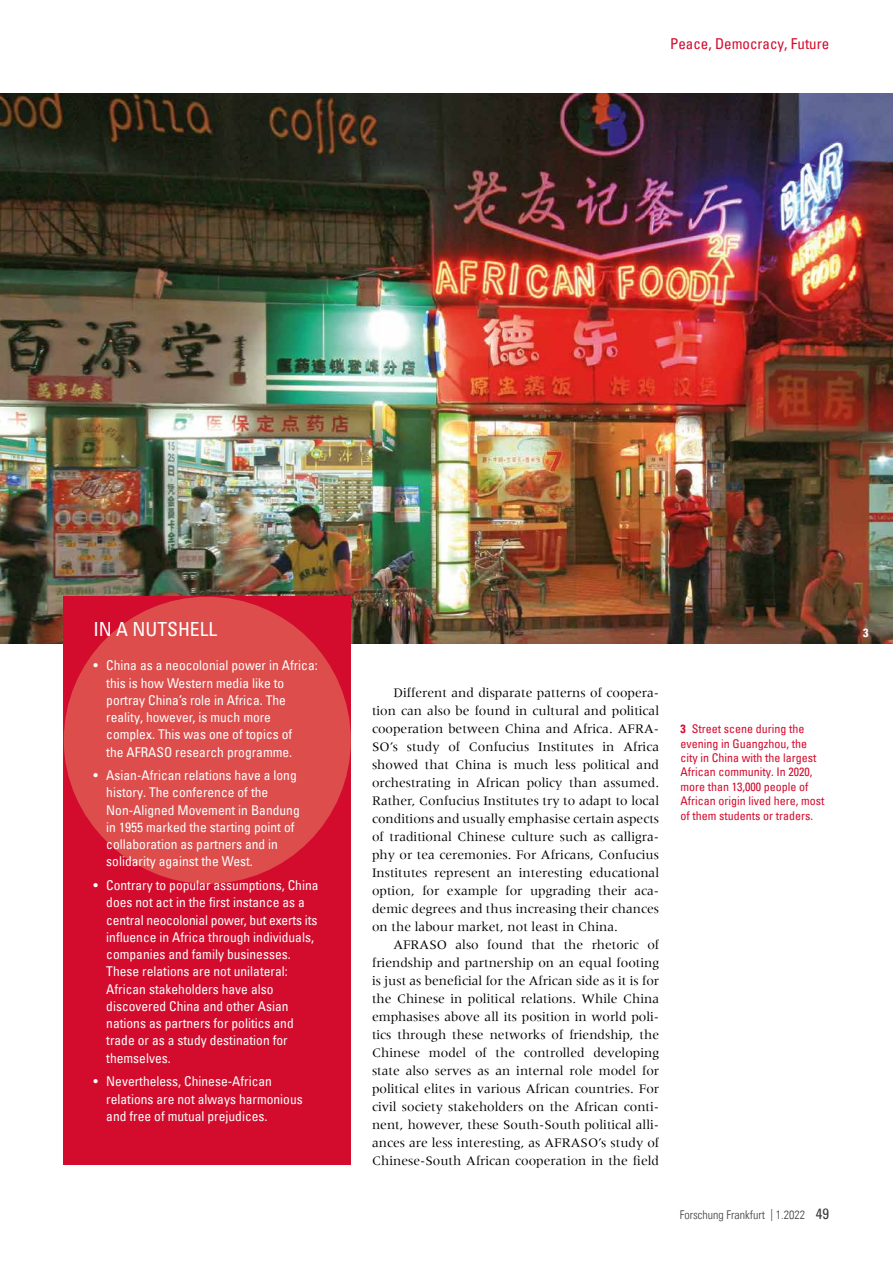
<style>
.page{position:relative;width:893px;height:1263px;background:#fff}
.page>*{position:absolute;margin:0;border:0;box-sizing:border-box;transform-origin:0 0}
.t1{font:condensed 19.5px "Univers Com 57";color:#fff}
.t2{font:condensed 15px "Univers Com 57";color:#d30b2c}
.t3{font:13.5px/18px "Meridien";color:#000;text-align:justify}
.t4{font:condensed 13.5px/17.2px "Univers Com 57";color:#fff}
.t5{font:condensed 12px/14.4px "Univers Com 57";color:#d30b2c}
.t6{font:12px "Univers Com 47 Light Cond";color:#3c3c3b}
.t7{font:12px "Univers Com 67 Bold Cond";color:#fff}
.s1{font-family:"Univers Com 67 Bold Cond";font-stretch:normal}
.s2{font-family:"Univers Com 57";font-stretch:condensed;font-size:15px}
</style>
<div class="page">
<img style="left:0;top:94px;width:893px;height:549px">
<div style="left:64px;top:596px;width:287px;height:569px;background:#d30b2c"></div>
<div style="left:64px;top:597px;width:287px;height:287px;background:#dc4d4b;border-radius:50%"></div>
<p class="t2" style="left:670px;top:34px;width:161px">Peace, Democracy, Future</p>
<h1 class="t1" style="left:94px;top:617px;width:125px">IN A NUTSHELL</h1>
<p class="t4" style="left:106px;top:657px;width:213px;text-indent:-13px">• China as a neocolonial power in Africa: this is how Western media like to portray China’s role in Africa. The reality, however, is much more complex. This was one of topics of<br>the AFRASO research programme.</p>
<p class="t4" style="left:106px;top:767px;width:195px;text-indent:-13px">• Asian-African relations have a long history. The conference of the Non-Aligned Movement in Bandung in 1955 marked the starting point of collaboration as partners and in solidarity against the West.</p>
<p class="t4" style="left:106px;top:876px;width:214px;text-indent:-13px">• Contrary to popular assumptions, China does not act in the first instance as a central neocolonial power, but exerts its influence in Africa through individuals, companies and family businesses.<br>These relations are not unilateral:<br>African stakeholders have also discovered China and other Asian nations as partners for politics and trade or as a study destination for themselves.</p>
<p class="t4" style="left:106px;top:1073px;width:198px;text-indent:-13px">• Nevertheless, Chinese-African relations are not always harmonious and free of mutual prejudices.</p>
<p class="t3" style="left:372px;top:684px;width:289px;text-indent:21px">Different and disparate patterns of coopera&shy;tion can also be found in cultural and political cooperation between China and Africa. AFRA-SO’s study of Confucius Institutes in Africa showed that China is much less political and orchestrating in African policy than assumed.<br>Rather, Confucius Institutes try to adapt to local conditions and usually emphasise certain aspects of traditional Chinese culture such as calligra&shy;phy or tea ceremonies. For Africans, Confucius Institutes represent an interesting educational option, for example for upgrading their aca&shy;demic degrees and thus increasing their chances on the labour market, not least in China.</p>
<p class="t3" style="left:372px;top:936px;width:289px;text-indent:21px">AFRASO also found that the rhetoric of friendship and partnership on an equal footing is just as beneficial for the African side as it is for the Chinese in political relations. While China emphasises above all its position in world poli&shy;tics through these networks of friendship, the Chinese model of the controlled developing state also serves as an internal role model for political elites in various African countries. For civil society stakeholders on the African conti&shy;nent, however, these South-South political alli&shy;ances are less interesting, as AFRASO’s study of Chinese-South African cooperation in the field</p>
<p class="t5" style="left:680px;top:721px;width:145px"><span class="s1">3</span> Street scene during the evening in Guangzhou, the city in China with the largest<br>African community. In 2020, more than 13,000 people of<br>African origin lived here, most of them students or traders.</p>
<p class="t6" style="left:680px;top:1208px;width:151px">Forschung Frankfurt | 1.2022 <span class="s2">49</span></p>
<p class="t7" style="left:863px;top:625px;width:7px">3</p>
</div>
